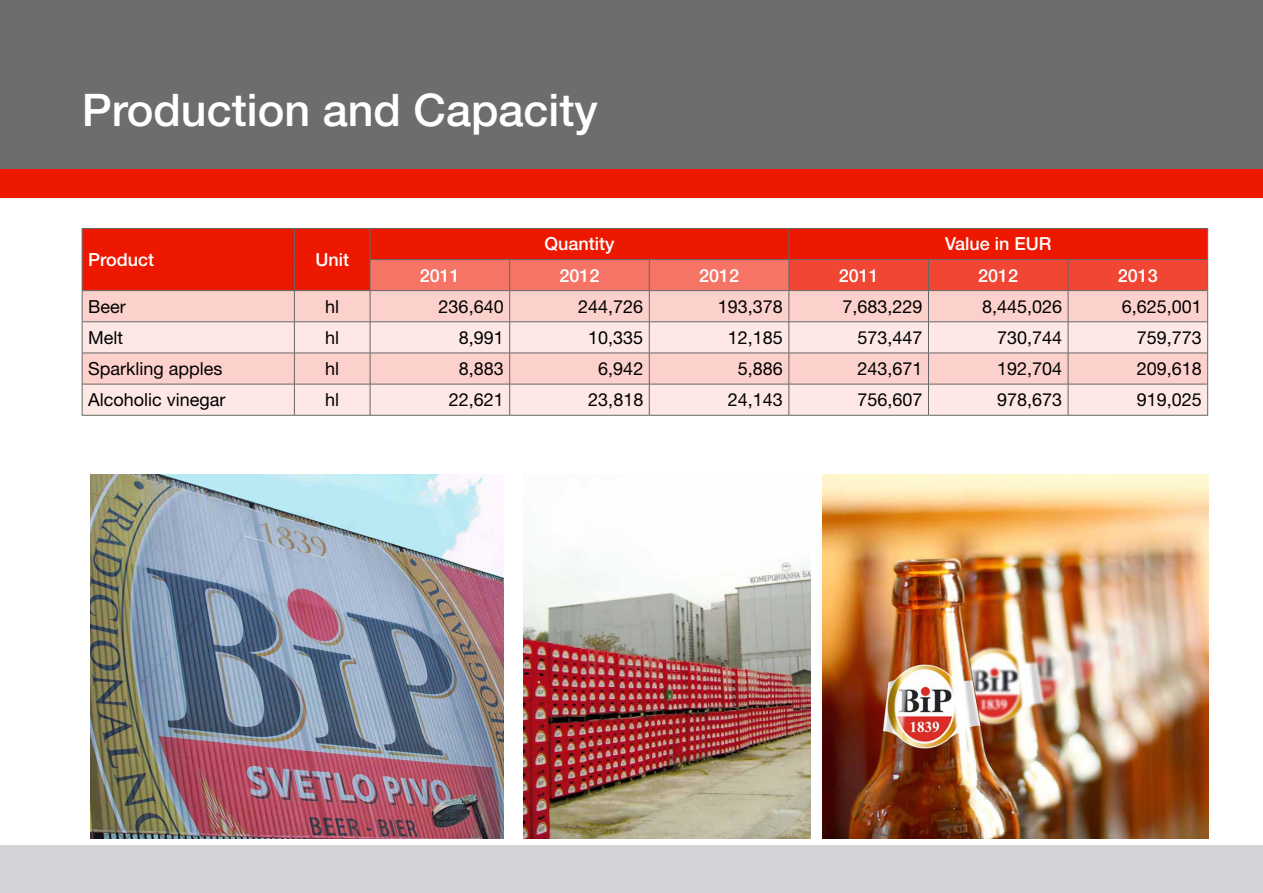
<style>
.page{position:relative;width:1263px;height:893px;background:#fff}
.page>*{position:absolute;margin:0;border:0;box-sizing:border-box;transform-origin:0 0}
.t1{font:500 45px "Helvetica Neue LT Pro";color:#fff}
.t2{font:18px "Helvetica Neue LT Pro";color:#000}
.t3{font:500 18px "Helvetica Neue LT Pro";color:#fff}
</style>
<div class="page">
<div style="left:0;top:0;width:1263px;height:176px;background:#6f6c70"></div>
<div style="left:0;top:169px;width:1263px;height:28px;background:#ee1800"></div>
<div style="left:0;top:845px;width:1263px;height:48px;background:#d4d4d8"></div>
<div style="left:83px;top:229px;width:1124px;height:61px;background:#ee1800"></div>
<svg style="left:371px;top:260px;width:836px;height:30px;background:#f25d4c"></svg>
<div style="left:83px;top:291px;width:1124px;height:30px;background:#fcd1cc"></div>
<svg style="left:83px;top:322px;width:1124px;height:93px;background:#fadedb"></svg>
<hr style="left:82px;top:228px;width:212px;height:1px;background:#666">
<hr style="left:294px;top:228px;width:76px;height:1px;background:#666">
<hr style="left:82px;top:229px;width:1px;height:31px;background:#666">
<hr style="left:294px;top:229px;width:1px;height:31px;background:#666">
<hr style="left:82px;top:260px;width:1px;height:31px;background:#666">
<hr style="left:294px;top:260px;width:1px;height:30px;background:#666">
<hr style="left:370px;top:228px;width:140px;height:1px;background:#666">
<hr style="left:510px;top:228px;width:139px;height:1px;background:#666">
<hr style="left:649px;top:228px;width:140px;height:1px;background:#666">
<hr style="left:789px;top:228px;width:139px;height:1px;background:#666">
<hr style="left:928px;top:228px;width:140px;height:1px;background:#666">
<hr style="left:1068px;top:228px;width:140px;height:1px;background:#666">
<hr style="left:370px;top:229px;width:1px;height:31px;background:#666">
<hr style="left:788px;top:229px;width:1px;height:30px;background:#666">
<hr style="left:1207px;top:229px;width:1px;height:31px;background:#666">
<hr style="left:370px;top:259px;width:140px;height:1px;background:#666">
<hr style="left:510px;top:259px;width:139px;height:1px;background:#666">
<hr style="left:509px;top:260px;width:1px;height:30px;background:#666">
<hr style="left:649px;top:259px;width:140px;height:1px;background:#666">
<hr style="left:649px;top:260px;width:1px;height:30px;background:#666">
<hr style="left:789px;top:259px;width:139px;height:1px;background:#666">
<hr style="left:928px;top:259px;width:140px;height:1px;background:#666">
<hr style="left:928px;top:260px;width:1px;height:30px;background:#666">
<hr style="left:1068px;top:259px;width:139px;height:1px;background:#666">
<hr style="left:1068px;top:260px;width:1px;height:30px;background:#666">
<hr style="left:370px;top:260px;width:1px;height:30px;background:#666">
<hr style="left:788px;top:260px;width:1px;height:30px;background:#666">
<hr style="left:1207px;top:260px;width:1px;height:31px;background:#666">
<hr style="left:82px;top:290px;width:212px;height:1px;background:#666">
<hr style="left:294px;top:290px;width:76px;height:1px;background:#666">
<hr style="left:370px;top:290px;width:140px;height:1px;background:#666">
<hr style="left:510px;top:290px;width:139px;height:1px;background:#666">
<hr style="left:509px;top:291px;width:1px;height:31px;background:#666">
<hr style="left:649px;top:290px;width:140px;height:1px;background:#666">
<hr style="left:649px;top:291px;width:1px;height:31px;background:#666">
<hr style="left:789px;top:290px;width:139px;height:1px;background:#666">
<hr style="left:928px;top:290px;width:140px;height:1px;background:#666">
<hr style="left:928px;top:291px;width:1px;height:31px;background:#666">
<hr style="left:1068px;top:290px;width:139px;height:1px;background:#666">
<hr style="left:1068px;top:291px;width:1px;height:31px;background:#666">
<hr style="left:82px;top:321px;width:212px;height:1px;background:#666">
<hr style="left:294px;top:321px;width:76px;height:1px;background:#666">
<hr style="left:370px;top:321px;width:140px;height:1px;background:#666">
<hr style="left:510px;top:321px;width:139px;height:1px;background:#666">
<hr style="left:509px;top:322px;width:1px;height:31px;background:#666">
<hr style="left:649px;top:321px;width:140px;height:1px;background:#666">
<hr style="left:649px;top:322px;width:1px;height:31px;background:#666">
<hr style="left:789px;top:321px;width:139px;height:1px;background:#666">
<hr style="left:928px;top:321px;width:140px;height:1px;background:#666">
<hr style="left:928px;top:322px;width:1px;height:31px;background:#666">
<hr style="left:1068px;top:321px;width:139px;height:1px;background:#666">
<hr style="left:1068px;top:322px;width:1px;height:31px;background:#666">
<hr style="left:82px;top:353px;width:212px;height:1px;background:#666">
<hr style="left:294px;top:353px;width:76px;height:1px;background:#666">
<hr style="left:370px;top:353px;width:140px;height:1px;background:#666">
<hr style="left:510px;top:353px;width:139px;height:1px;background:#666">
<hr style="left:509px;top:353px;width:1px;height:31px;background:#666">
<hr style="left:649px;top:353px;width:140px;height:1px;background:#666">
<hr style="left:649px;top:353px;width:1px;height:31px;background:#666">
<hr style="left:789px;top:353px;width:139px;height:1px;background:#666">
<hr style="left:928px;top:353px;width:140px;height:1px;background:#666">
<hr style="left:928px;top:353px;width:1px;height:31px;background:#666">
<hr style="left:1068px;top:353px;width:139px;height:1px;background:#666">
<hr style="left:1068px;top:353px;width:1px;height:31px;background:#666">
<hr style="left:82px;top:384px;width:212px;height:1px;background:#666">
<hr style="left:294px;top:384px;width:76px;height:1px;background:#666">
<hr style="left:370px;top:384px;width:140px;height:1px;background:#666">
<hr style="left:510px;top:384px;width:139px;height:1px;background:#666">
<hr style="left:509px;top:384px;width:1px;height:31px;background:#666">
<hr style="left:649px;top:384px;width:140px;height:1px;background:#666">
<hr style="left:649px;top:384px;width:1px;height:31px;background:#666">
<hr style="left:789px;top:384px;width:139px;height:1px;background:#666">
<hr style="left:928px;top:384px;width:140px;height:1px;background:#666">
<hr style="left:928px;top:384px;width:1px;height:31px;background:#666">
<hr style="left:1068px;top:384px;width:139px;height:1px;background:#666">
<hr style="left:1068px;top:384px;width:1px;height:31px;background:#666">
<hr style="left:82px;top:415px;width:212px;height:1px;background:#666">
<hr style="left:294px;top:415px;width:76px;height:1px;background:#666">
<hr style="left:370px;top:415px;width:140px;height:1px;background:#666">
<hr style="left:510px;top:415px;width:139px;height:1px;background:#666">
<hr style="left:649px;top:415px;width:140px;height:1px;background:#666">
<hr style="left:789px;top:415px;width:139px;height:1px;background:#666">
<hr style="left:928px;top:415px;width:140px;height:1px;background:#666">
<hr style="left:1068px;top:415px;width:140px;height:1px;background:#666">
<hr style="left:82px;top:291px;width:1px;height:31px;background:#666">
<hr style="left:294px;top:291px;width:1px;height:31px;background:#666">
<hr style="left:370px;top:291px;width:1px;height:31px;background:#666">
<hr style="left:788px;top:291px;width:1px;height:31px;background:#666">
<hr style="left:1207px;top:291px;width:1px;height:31px;background:#666">
<hr style="left:82px;top:322px;width:1px;height:31px;background:#666">
<hr style="left:294px;top:322px;width:1px;height:31px;background:#666">
<hr style="left:370px;top:322px;width:1px;height:31px;background:#666">
<hr style="left:788px;top:322px;width:1px;height:31px;background:#666">
<hr style="left:1207px;top:322px;width:1px;height:31px;background:#666">
<hr style="left:82px;top:353px;width:1px;height:31px;background:#666">
<hr style="left:294px;top:353px;width:1px;height:31px;background:#666">
<hr style="left:370px;top:353px;width:1px;height:31px;background:#666">
<hr style="left:788px;top:353px;width:1px;height:31px;background:#666">
<hr style="left:1207px;top:353px;width:1px;height:31px;background:#666">
<hr style="left:82px;top:384px;width:1px;height:31px;background:#666">
<hr style="left:294px;top:384px;width:1px;height:31px;background:#666">
<hr style="left:370px;top:384px;width:1px;height:31px;background:#666">
<hr style="left:788px;top:384px;width:1px;height:31px;background:#666">
<hr style="left:1207px;top:384px;width:1px;height:31px;background:#666">
<img style="left:823px;top:475px;width:386px;height:364px">
<img style="left:523px;top:552px;width:287px;height:287px">
<img style="left:90px;top:475px;width:414px;height:364px">
<h1 class="t1" style="left:82px;top:83px;width:518px">Production and Capacity</h1>
<p class="t3" style="left:88px;top:249px;width:68px">Product</p>
<p class="t3" style="left:315px;top:249px;width:35px">Unit</p>
<p class="t3" style="left:544px;top:233px;width:72px">Quantity</p>
<p class="t3" style="left:945px;top:233px;width:108px">Value in EUR</p>
<p class="t3" style="left:420px;top:264px;width:42px">2011</p>
<p class="t3" style="left:559px;top:264px;width:42px">2012</p>
<p class="t3" style="left:699px;top:264px;width:42px">2012</p>
<p class="t3" style="left:839px;top:264px;width:42px">2011</p>
<p class="t3" style="left:978px;top:264px;width:42px">2012</p>
<p class="t3" style="left:1118px;top:264px;width:42px">2013</p>
<p class="t2" style="left:88px;top:295px;width:39px">Beer</p>
<p class="t2" style="left:325px;top:295px;width:16px">hl</p>
<p class="t2" style="left:439px;top:295px;width:67px">236,640</p>
<p class="t2" style="left:578px;top:295px;width:67px">244,726</p>
<p class="t2" style="left:718px;top:295px;width:67px">193,378</p>
<p class="t2" style="left:842px;top:295px;width:82px">7,683,229</p>
<p class="t2" style="left:982px;top:295px;width:82px">8,445,026</p>
<p class="t2" style="left:1122px;top:295px;width:82px">6,625,001</p>
<p class="t2" style="left:88px;top:327px;width:37px">Melt</p>
<p class="t2" style="left:325px;top:327px;width:16px">hl</p>
<p class="t2" style="left:459px;top:327px;width:47px">8,991</p>
<p class="t2" style="left:588px;top:327px;width:57px">10,335</p>
<p class="t2" style="left:728px;top:327px;width:57px">12,185</p>
<p class="t2" style="left:857px;top:327px;width:67px">573,447</p>
<p class="t2" style="left:997px;top:327px;width:67px">730,744</p>
<p class="t2" style="left:1137px;top:327px;width:67px">759,773</p>
<p class="t2" style="left:88px;top:358px;width:136px">Sparkling apples</p>
<p class="t2" style="left:325px;top:358px;width:16px">hl</p>
<p class="t2" style="left:459px;top:358px;width:47px">8,883</p>
<p class="t2" style="left:598px;top:358px;width:47px">6,942</p>
<p class="t2" style="left:738px;top:358px;width:47px">5,886</p>
<p class="t2" style="left:857px;top:358px;width:67px">243,671</p>
<p class="t2" style="left:997px;top:358px;width:67px">192,704</p>
<p class="t2" style="left:1137px;top:358px;width:67px">209,618</p>
<p class="t2" style="left:88px;top:389px;width:139px">Alcoholic vinegar</p>
<p class="t2" style="left:325px;top:389px;width:16px">hl</p>
<p class="t2" style="left:449px;top:389px;width:57px">22,621</p>
<p class="t2" style="left:588px;top:389px;width:57px">23,818</p>
<p class="t2" style="left:728px;top:389px;width:57px">24,143</p>
<p class="t2" style="left:857px;top:389px;width:67px">756,607</p>
<p class="t2" style="left:997px;top:389px;width:67px">978,673</p>
<p class="t2" style="left:1137px;top:389px;width:67px">919,025</p>
</div>
